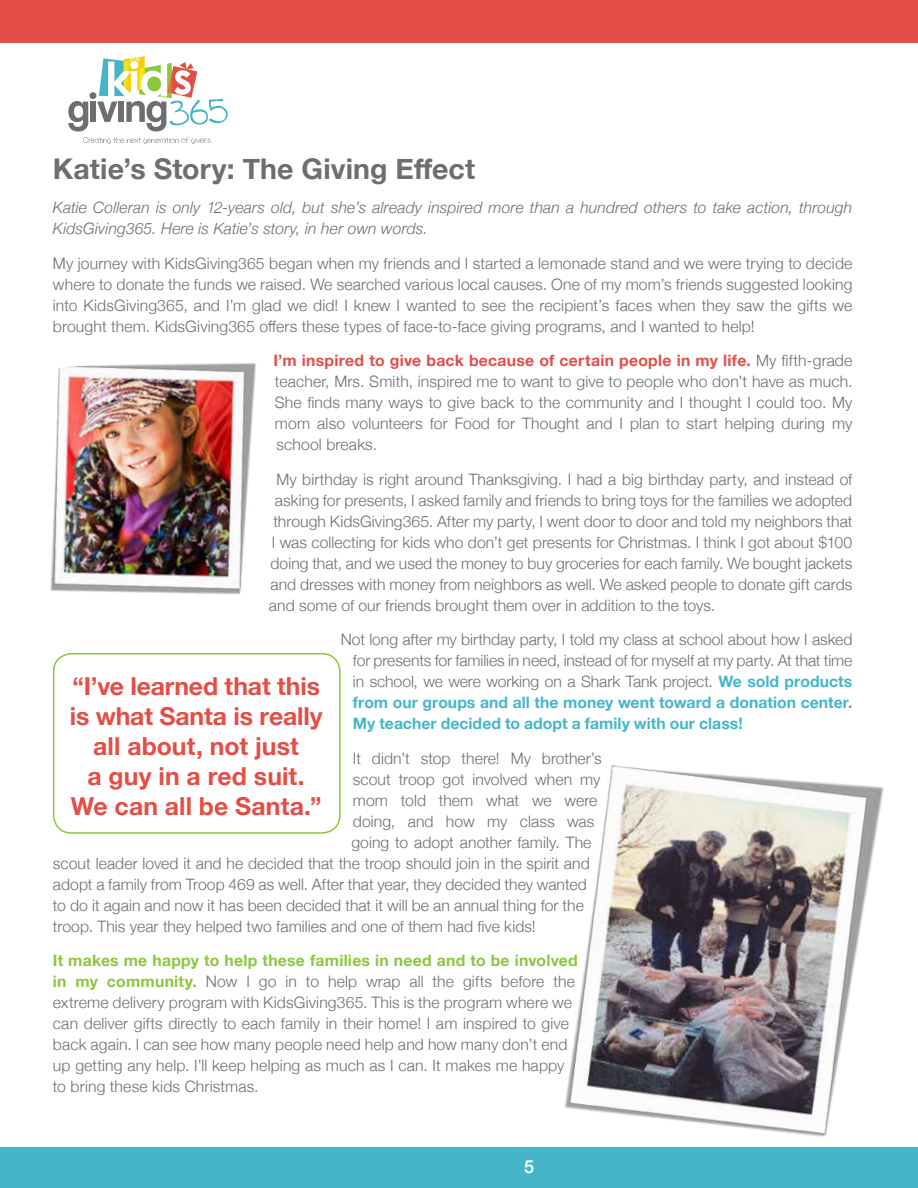
<style>
.page{position:relative;width:918px;height:1188px;background:#fff}
.page>*{position:absolute;margin:0;border:0;box-sizing:border-box;transform-origin:0 0}
.t1{font:700 28.5px "Helvetica Neue";letter-spacing:.005em;color:#6d6e71}
.t2{font:700 24.75px/30px "Helvetica Neue";color:#e34e46;text-align:center}
.t3{font:500 18px "Helvetica Neue";color:#fff}
.t4{font:300 15.75px/21px "Helvetica Neue";letter-spacing:.005em;color:#6d6e71;text-align:justify}
.t5{font:italic 300 15.75px/21px "Helvetica Neue";letter-spacing:.01em;color:#6d6e71}
.s1{font-weight:700;color:#e34e46}
.s2{font-weight:700;color:#45b6c9}
.s3{font-weight:700;color:#8dc63f}
</style>
<div class="page">
<div style="left:0;top:1147px;width:918px;height:41px;background:#45b6c9"></div>
<div style="left:0;top:0;width:918px;height:43px;background:#e34e46"></div>
<img style="left:50px;top:363px;width:206px;height:232px">
<img style="left:564px;top:765px;width:320px;height:372px">
<svg style="left:68px;top:56px;width:160px;height:88px"></svg>
<div style="left:53px;top:653px;width:288px;height:181px;border:2px solid #8dc63f;border-radius:18px"></div>
<h1 class="t1" style="left:53px;top:146px;width:424px">Katie’s Story: The Giving Effect</h1>
<p class="t5" style="left:53px;top:196px;width:801px">Katie Colleran is only 12-years old, but she’s already inspired more than a hundred others to take action, through<br>KidsGiving365. Here is Katie’s story, in her own words.</p>
<p class="t4" style="left:53px;top:252px;width:801px">My journey with KidsGiving365 began when my friends and I started a lemonade stand and we were trying to decide where to donate the funds we raised. We searched various local causes. One of my mom’s friends suggested looking into KidsGiving365, and I’m glad we did! I knew I wanted to see the recipient’s faces when they saw the gifts we brought them. KidsGiving365 offers these types of face-to-face giving programs, and I wanted to help!</p>
<p class="t4" style="left:273px;top:349px;width:581px"><span class="s1">I’m inspired to give back because of certain people in my life.</span> My fifth-grade teacher, Mrs. Smith, inspired me to want to give to people who don’t have as much.<br>She finds many ways to give back to the community and I thought I could too. My mom also volunteers for Food for Thought and I plan to start helping during my school breaks.</p>
<p class="t4" style="left:276px;top:468px;width:577px">My birthday is right around Thanksgiving. I had a big birthday party, and instead of</p>
<p class="t4" style="left:275px;top:489px;width:579px">asking for presents, I asked family and friends to bring toys for the families we adopted</p>
<p class="t4" style="left:273px;top:510px;width:581px">through KidsGiving365. After my party, I went door to door and told my neighbors that</p>
<p class="t4" style="left:272px;top:531px;width:582px">I was collecting for kids who don’t get presents for Christmas. I think I got about $100</p>
<p class="t4" style="left:270px;top:552px;width:583px">doing that, and we used the money to buy groceries for each family. We bought jackets</p>
<p class="t4" style="left:270px;top:573px;width:583px">and dresses with money from neighbors as well. We asked people to donate gift cards</p>
<p class="t4" style="left:269px;top:594px;width:448px">and some of our friends brought them over in addition to the toys.</p>
<p class="t4" style="left:353px;top:628px;width:501px;text-indent:-12px">Not long after my birthday party, I told my class at school about how I asked for presents for families in need, instead of for myself at my party. At that time in school, we were working on a Shark Tank project. <span class="s2">We sold products from our groups and all the money went toward a donation center.<br>My teacher decided to adopt a family with our class!</span></p>
<p class="t4" style="left:353px;top:747px;width:250px">It didn’t stop there! My brother’s</p>
<p class="t4" style="left:353px;top:768px;width:249px">scout troop got involved when my</p>
<p class="t4" style="left:353px;top:789px;width:246px">mom told them what we were</p>
<p class="t4" style="left:353px;top:810px;width:243px">doing, and how my class was</p>
<p class="t4" style="left:351px;top:831px;width:242px">going to adopt another family. The</p>
<p class="t4" style="left:53px;top:852px;width:538px">scout leader loved it and he decided that the troop should join in the spirit and</p>
<p class="t4" style="left:53px;top:873px;width:535px">adopt a family from Troop 469 as well. After that year, they decided they wanted</p>
<p class="t4" style="left:53px;top:894px;width:532px">to do it again and now it has been decided that it will be an annual thing for the</p>
<p class="t4" style="left:53px;top:915px;width:484px">troop. This year they helped two families and one of them had five kids!</p>
<p class="t4" style="left:53px;top:949px;width:527px;text-align:left"><span class="s3">It makes me happy to help these families in need and to be involved in my community.</span> Now I go in to help wrap all the gifts before the extreme delivery program with KidsGiving365. This is the program where we can deliver gifts directly to each family in their home! I am inspired to give back again. I can see how many people need help and how many don’t end up getting any help. I’ll keep helping as much as I can. It makes me happy to bring these kids Christmas.</p>
<h2 class="t2" style="left:70px;top:672px;width:254px">“I’ve learned that this is what Santa is really all about, not just<br>a guy in a red suit.<br>We can all be Santa.”</h2>
<p class="t3" style="left:524px;top:1152px;width:12px">5</p>
</div>
